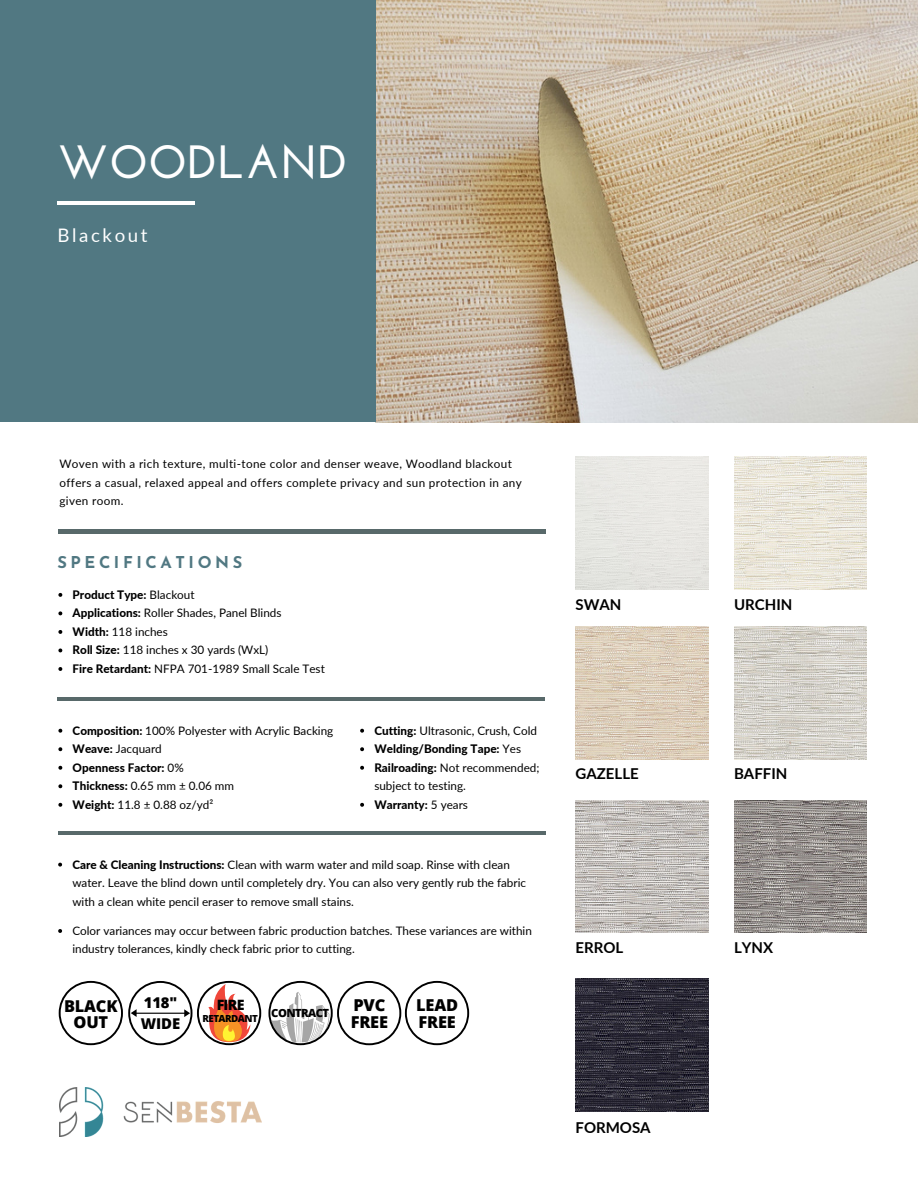
<style>
.page{position:relative;width:918px;height:1188px;background:#fff}
.page>*{position:absolute;margin:0;border:0;box-sizing:border-box;transform-origin:0 0}
.t1{font:700 46.65px "Josefin Sans";color:#fff}
.t2{font:18.75px "Lato";letter-spacing:.14em;color:#fff}
.t3{font:800 16.35px "Open Sans";letter-spacing:-.01em;color:#000}
.t4{font:700 16.35px "Josefin Sans";letter-spacing:.22em;color:#517882}
.t5{font:700 15px "Lato";color:#000}
.t6{font:800 14.85px "Open Sans";letter-spacing:-.01em;color:#000}
.t7{font:800 14.25px "Open Sans";color:#000}
.t8{font:11.7px/18.5px "Lato";color:#000}
.t9{font:11.7px/18.5px "Lato";letter-spacing:.03em;color:#000}
.t10{font:800 11.7px "Lato";color:#000}
.t11{font:800 11.25px "Open Sans";letter-spacing:-.05em;color:#000}
.t12{font:800 9.75px "Open Sans";letter-spacing:-.05em;color:#000}
.s1{font-weight:400}
.s2{font-weight:800}
</style>
<div class="page">
<img style="left:376px;top:0;width:542px;height:422px">
<img style="left:734px;top:457px;width:133px;height:132px">
<img style="left:576px;top:626px;width:132px;height:133px">
<img style="left:734px;top:626px;width:133px;height:133px">
<img style="left:734px;top:800px;width:133px;height:133px">
<img style="left:576px;top:800px;width:132px;height:133px">
<img style="left:576px;top:979px;width:132px;height:132px">
<div style="left:0;top:0;width:375px;height:422px;background:#517882"></div>
<hr style="left:57px;top:201px;width:138px;height:4px;background:#fff">
<img style="left:59px;top:1087px;width:203px;height:50px">
<hr style="left:58px;top:831px;width:487px;height:4px;background:#58696a">
<hr style="left:58px;top:698px;width:487px;height:3px;background:#58696a">
<hr style="left:58px;top:530px;width:487px;height:3px;background:#58696a">
<svg style="left:360px;top:729px;width:4px;height:4px"></svg>
<svg style="left:360px;top:747px;width:4px;height:4px"></svg>
<svg style="left:360px;top:766px;width:4px;height:4px"></svg>
<svg style="left:360px;top:803px;width:4px;height:4px"></svg>
<svg style="left:58px;top:729px;width:4px;height:4px"></svg>
<svg style="left:58px;top:747px;width:4px;height:4px"></svg>
<svg style="left:58px;top:766px;width:4px;height:4px"></svg>
<svg style="left:58px;top:784px;width:4px;height:4px"></svg>
<svg style="left:58px;top:803px;width:4px;height:4px"></svg>
<svg style="left:58px;top:593px;width:4px;height:4px"></svg>
<svg style="left:58px;top:611px;width:4px;height:4px"></svg>
<svg style="left:58px;top:630px;width:4px;height:4px"></svg>
<svg style="left:58px;top:649px;width:4px;height:3px"></svg>
<svg style="left:58px;top:667px;width:4px;height:4px"></svg>
<svg style="left:268px;top:981px;width:201px;height:64px"></svg>
<svg style="left:59px;top:981px;width:202px;height:64px"></svg>
<svg style="left:58px;top:863px;width:4px;height:4px"></svg>
<svg style="left:58px;top:929px;width:4px;height:4px"></svg>
<p class="t1" style="left:57px;top:143px;width:292px">WOODLAND</p>
<p class="t2" style="left:57px;top:224px;width:92px">Blackout</p>
<p class="t9" style="left:59px;top:454px;width:464px">Woven with a rich texture, multi-tone color and denser weave, Woodland blackout offers a casual, relaxed appeal and offers complete privacy and sun protection in any given room.</p>
<p class="t4" style="left:57px;top:556px;width:186px">SPECIFICATIONS</p>
<p class="t10" style="left:73px;top:587px;width:123px">Product Type: <span class="s1">Blackout</span></p>
<p class="t8" style="left:73px;top:604px;width:210px"><span class="s2">Applications:</span> Roller Shades, Panel Blinds</p>
<p class="t8" style="left:73px;top:622px;width:97px"><span class="s2">Width:</span> 118 inches</p>
<p class="t8" style="left:73px;top:641px;width:197px"><span class="s2">Roll Size:</span> 118 inches x 30 yards (WxL)</p>
<p class="t8" style="left:73px;top:659px;width:254px"><span class="s2">Fire Retardant:</span> NFPA 701-1989 Small Scale Test</p>
<p class="t8" style="left:73px;top:721px;width:262px"><span class="s2">Composition:</span> 100% Polyester with Acrylic Backing</p>
<p class="t8" style="left:73px;top:739px;width:91px"><span class="s2">Weave:</span> Jacquard</p>
<p class="t10" style="left:73px;top:760px;width:113px">Openness Factor: <span class="s1">0%</span></p>
<p class="t8" style="left:73px;top:776px;width:163px"><span class="s2">Thickness:</span> 0.65 mm ± 0.06 mm</p>
<p class="t8" style="left:73px;top:795px;width:142px"><span class="s2">Weight:</span> 11.8 ± 0.88 oz/yd²</p>
<p class="t8" style="left:374px;top:721px;width:164px"><span class="s2">Cutting:</span> Ultrasonic, Crush, Cold</p>
<p class="t10" style="left:374px;top:742px;width:148px">Welding/Bonding Tape: <span class="s1">Yes</span></p>
<p class="t8" style="left:374px;top:758px;width:167px"><span class="s2">Railroading:</span> Not recommended; subject to testing.</p>
<p class="t10" style="left:374px;top:797px;width:95px">Warranty: <span class="s1">5 years</span></p>
<p class="t8" style="left:72px;top:855px;width:455px"><span class="s2">Care &amp; Cleaning Instructions:</span> Clean with warm water and mild soap. Rinse with clean water. Leave the blind down until completely dry. You can also very gently rub the fabric with a clean white pencil eraser to remove small stains.</p>
<p class="t8" style="left:72px;top:921px;width:461px">Color variances may occur between fabric production batches. These variances are within industry tolerances, kindly check fabric prior to cutting.</p>
<p class="t3" style="left:64px;top:995px;width:55px">BLACK</p>
<p class="t3" style="left:74px;top:1010px;width:36px">OUT</p>
<p class="t6" style="left:144px;top:992px;width:35px">118"</p>
<p class="t6" style="left:141px;top:1013px;width:41px">WIDE</p>
<p class="t7" style="left:217px;top:995px;width:29px">FIRE</p>
<p class="t12" style="left:202px;top:1011px;width:57px">RETARDANT</p>
<p class="t11" style="left:271px;top:1005px;width:59px">CONTRACT</p>
<p class="t3" style="left:353px;top:994px;width:33px">PVC</p>
<p class="t3" style="left:351px;top:1010px;width:39px">FREE</p>
<p class="t3" style="left:416px;top:994px;width:43px">LEAD</p>
<p class="t3" style="left:419px;top:1010px;width:39px">FREE</p>
<p class="t5" style="left:576px;top:595px;width:47px">SWAN</p>
<p class="t5" style="left:734px;top:595px;width:60px">URCHIN</p>
<p class="t5" style="left:576px;top:765px;width:65px">GAZELLE</p>
<p class="t5" style="left:734px;top:765px;width:55px">BAFFIN</p>
<p class="t5" style="left:576px;top:938px;width:49px">ERROL</p>
<p class="t5" style="left:576px;top:1118px;width:77px">FORMOSA</p>
<p class="t5" style="left:734px;top:938px;width:41px">LYNX</p>
</div>
